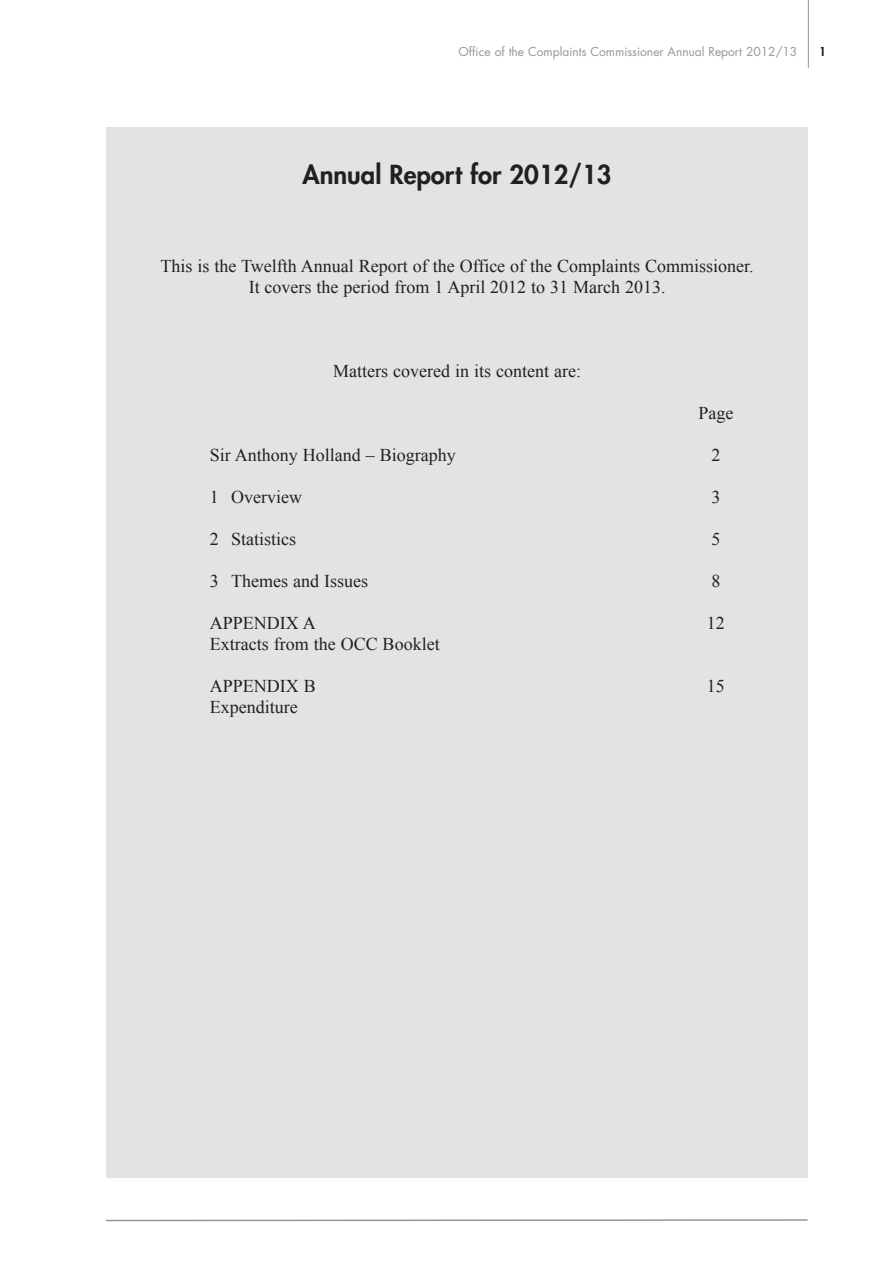
<style>
.page{position:relative;width:893px;height:1263px;background:#fff}
.page>*{position:absolute;margin:0;border:0;box-sizing:border-box;transform-origin:0 0}
.t1{font:800 25.5px "Futura Std";color:#231f20}
.t2{font:18px/21px "Times New Roman";color:#231f20;text-align:center}
.t3{font:12px "Futura Std";color:#939598}
.t4{font:700 condensed 12px "Futura Std";color:#231f20}
</style>
<div class="page">
<hr style="left:808px;top:0;width:1px;height:68px;background:#939598">
<svg style="left:106px;top:1219px;width:702px;height:3px"></svg>
<div style="left:106px;top:128px;width:702px;height:1050px;background:#e2e3e5"></div>
<p class="t3" style="left:459px;top:45px;width:340px">Office of the Complaints Commissioner Annual Report 2012/13</p>
<p class="t4" style="left:820px;top:45px;width:7px">1</p>
<h1 class="t1" style="left:303px;top:160px;width:311px">Annual Report for 2012/13</h1>
<p class="t2" style="left:161px;top:256px;width:594px">This is the Twelfth Annual Report of the Office of the Complaints Commissioner.<br>It covers the period from 1 April 2012 to 31 March 2013 .</p>
<p class="t2" style="left:333px;top:361px;width:249px">Matters covered in its content are:</p>
<p class="t2" style="left:698px;top:403px;width:36px">Page</p>
<p class="t2" style="left:210px;top:445px;width:247px">Sir Anthony Holland – Biography</p>
<p class="t2" style="left:711px;top:445px;width:10px">2</p>
<p class="t2" style="left:210px;top:487px;width:94px">1 Overview</p>
<p class="t2" style="left:711px;top:487px;width:10px">3</p>
<p class="t2" style="left:210px;top:529px;width:88px">2 Statistics</p>
<p class="t2" style="left:711px;top:529px;width:10px">5</p>
<p class="t2" style="left:210px;top:571px;width:160px">3 Themes and Issues</p>
<p class="t2" style="left:711px;top:571px;width:10px">8</p>
<p class="t2" style="left:210px;top:613px;width:107px">APPENDIX A</p>
<p class="t2" style="left:707px;top:613px;width:19px">12</p>
<p class="t2" style="left:210px;top:634px;width:231px">Extracts from the OCC Booklet</p>
<p class="t2" style="left:210px;top:676px;width:107px">APPENDIX B</p>
<p class="t2" style="left:707px;top:676px;width:19px">15</p>
<p class="t2" style="left:210px;top:697px;width:89px">Expenditure</p>
</div>
